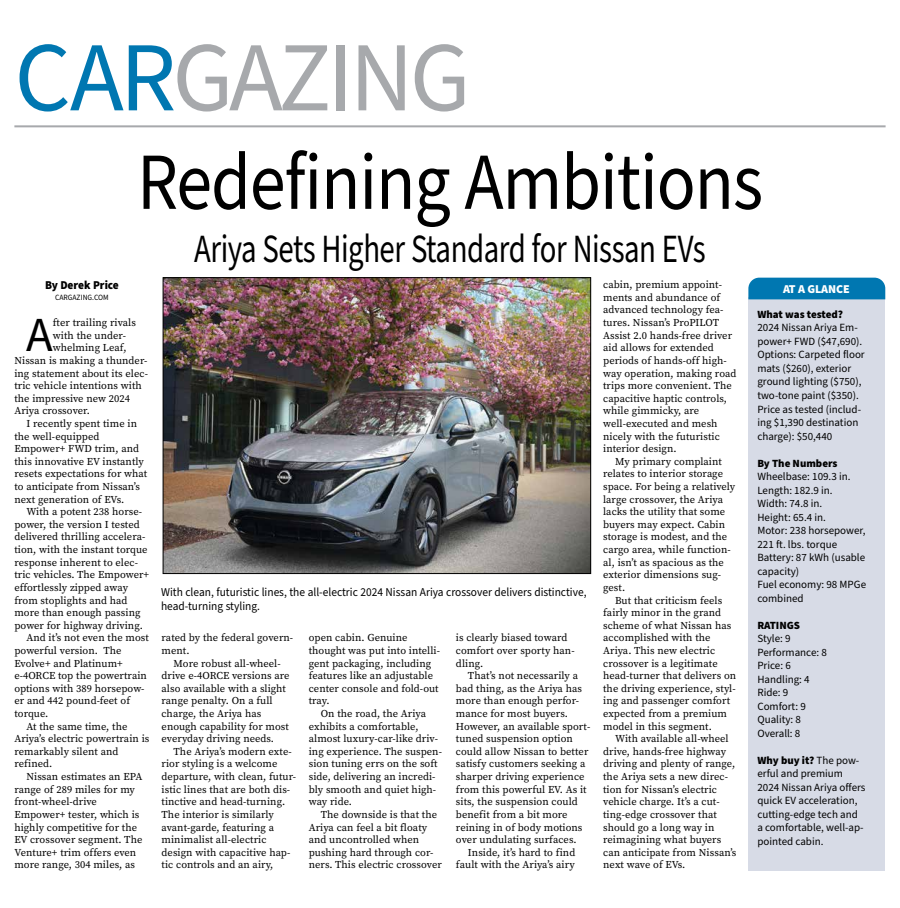
<style>
.page{position:relative;width:900px;height:908px;background:#fff}
.page>*{position:absolute;margin:0;border:0;box-sizing:border-box;transform-origin:0 0}
.t1{font:99px "Source Sans Pro";letter-spacing:-.04em;color:#a7a9ac}
.t2{font:81px "Source Sans Pro";letter-spacing:-.015em;color:#000;scale:.89 1}
.t3{font:48.9px "Source Sans Pro";color:#000}
.t4{font:40px "Source Sans Pro";letter-spacing:-.015em;color:#000;scale:.77 1}
.t5{font:12px/14.4px "Source Sans Pro";color:#000;scale:.95 1}
.t6{font:900 12px "Source Sans Pro";letter-spacing:-.005em;color:#000;scale:.95 1}
.t7{font:900 12px "Source Sans Pro";letter-spacing:-.01em;color:#fff}
.t8{font:11px/13.5px "Source Sans Pro";color:#000}
.t9{font:900 11px "Source Sans Pro";color:#000}
.t10{font:10.5px/12.6px "Source Serif Pro";letter-spacing:.005em;color:#000}
.t11{font:8px "Source Sans Pro";letter-spacing:-.005em;color:#000;scale:.95 1}
.s1{color:#0077b1}
.s2{font-weight:900}
</style>
<div class="page">
<hr style="left:14px;top:125px;width:872px;height:2px;background:#a7a9ac">
<img style="left:165px;top:279px;width:424px;height:293px">
<div style="left:163px;top:277px;width:428px;height:297px;border:1px solid #000"></div>
<div style="left:748px;top:297px;width:137px;height:573px;background:#d7dbe6"></div>
<div style="left:748px;top:277px;width:137px;height:22px;background:#0077b1"></div>
<h1 class="t1" style="left:14px;top:11px;width:458px"><span class="s1">CAR</span>GAZING</h1>
<h2 class="t2" style="left:137px;top:128px;width:705px">Redefining Ambitions</h2>
<h3 class="t4" style="left:194px;top:222px;width:666px">Ariya Sets Higher Standard for Nissan EVs</h3>
<p class="t9" style="left:757px;top:306px;width:87px">What was tested?</p>
<p class="t8" style="left:757px;top:321px;width:109px">2024 Nissan Ariya Em&shy;power+ FWD ($47,690).<br>Options: Carpeted floor mats ($260), exterior ground lighting ($750), two-tone paint ($350).<br>Price as tested (includ&shy;ing $1,390 destination charge): $50,440</p>
<p class="t9" style="left:757px;top:455px;width:82px">By The Numbers</p>
<p class="t8" style="left:757px;top:470px;width:110px">Wheelbase: 109.3 in.<br>Length: 182.9 in.<br>Width: 74.8 in.<br>Height: 65.4 in.<br>Motor: 238 horsepower,<br>221 ft. lbs. torque<br>Battery: 87 kWh (usable capacity)<br>Fuel economy: 98 MPGe combined</p>
<p class="t9" style="left:757px;top:617px;width:44px">RATINGS</p>
<p class="t8" style="left:757px;top:632px;width:71px">Style: 9<br>Performance: 8<br>Price: 6<br>Handling: 4<br>Ride: 9<br>Comfort: 9<br>Quality: 8<br>Overall: 8</p>
<p class="t8" style="left:757px;top:753px;width:110px"><span class="s2">Why buy it?</span> The pow&shy;erful and premium<br>2024 Nissan Ariya offers quick EV acceleration, cutting-edge tech and a comfortable, well-ap&shy;pointed cabin.</p>
<p class="t10" style="left:603px;top:278px;width:135px">cabin, premium appoint&shy;ments and abundance of advanced technology fea&shy;tures. Nissan’s ProPILOT<br>Assist 2.0 hands-free driver aid allows for extended periods of hands-off high&shy;way operation, making road trips more convenient. The capacitive haptic controls, while gimmicky, are well-executed and mesh nicely with the futuristic interior design.</p>
<p class="t10" style="left:603px;top:455px;width:134px;text-indent:12px">My primary complaint relates to interior storage space. For being a relatively large crossover, the Ariya lacks the utility that some buyers may expect. Cabin storage is modest, and the cargo area, while function&shy;al, isn’t as spacious as the exterior dimensions sug&shy;gest.</p>
<p class="t10" style="left:603px;top:593px;width:135px;text-indent:12px">But that criticism feels fairly minor in the grand scheme of what Nissan has accomplished with the<br>Ariya. This new electric crossover is a legitimate head-turner that delivers on the driving experience, styl&shy;ing and passenger comfort expected from a premium model in this segment.</p>
<p class="t10" style="left:603px;top:732px;width:135px;text-indent:12px">With available all-wheel drive, hands-free highway driving and plenty of range, the Ariya sets a new direc&shy;tion for Nissan’s electric vehicle charge. It’s a cut&shy;ting-edge crossover that should go a long way in reimagining what buyers can anticipate from Nissan’s next wave of EVs.</p>
<p class="t6" style="left:45px;top:277px;width:79px">By Derek Price</p>
<p class="t11" style="left:55px;top:292px;width:58px">CARGAZING.COM</p>
<h3 class="t3" style="left:26px;top:302px;width:28px">A</h3>
<p class="t10" style="left:53px;top:316px;width:85px">fter trailing rivals</p>
<p class="t7" style="left:783px;top:280px;width:68px">AT A GLANCE</p>
<p class="t10" style="left:53px;top:329px;width:75px">with the under-</p>
<p class="t10" style="left:53px;top:341px;width:75px">whelming Leaf,</p>
<p class="t10" style="left:14px;top:354px;width:135px">Nissan is making a thunder-</p>
<p class="t10" style="left:14px;top:366px;width:135px">ing statement about its elec-</p>
<p class="t10" style="left:14px;top:379px;width:129px">tric vehicle intentions with</p>
<p class="t10" style="left:14px;top:392px;width:117px">the impressive new 2024</p>
<p class="t10" style="left:14px;top:404px;width:77px">Ariya crossover.</p>
<p class="t10" style="left:26px;top:417px;width:112px">I recently spent time in</p>
<p class="t10" style="left:14px;top:429px;width:87px">the well-equipped</p>
<p class="t10" style="left:14px;top:442px;width:126px">Empower+ FWD trim, and</p>
<p class="t10" style="left:14px;top:455px;width:131px">this innovative EV instantly</p>
<p class="t10" style="left:14px;top:467px;width:134px">resets expectations for what</p>
<p class="t10" style="left:14px;top:480px;width:127px">to anticipate from Nissan’s</p>
<p class="t10" style="left:14px;top:492px;width:111px">next generation of EVs.</p>
<p class="t10" style="left:26px;top:505px;width:117px">With a potent 238 horse-</p>
<p class="t10" style="left:14px;top:518px;width:127px">power, the version I tested</p>
<p class="t10" style="left:14px;top:530px;width:132px">delivered thrilling accelera-</p>
<p class="t10" style="left:14px;top:543px;width:135px">tion, with the instant torque</p>
<p class="t10" style="left:14px;top:555px;width:125px">response inherent to elec-</p>
<p class="t10" style="left:14px;top:568px;width:136px">tric vehicles. The Empower+</p>
<p class="t10" style="left:14px;top:581px;width:115px">effortlessly zipped away</p>
<p class="t10" style="left:14px;top:593px;width:115px">from stoplights and had</p>
<p class="t10" style="left:14px;top:606px;width:128px">more than enough passing</p>
<p class="t10" style="left:14px;top:618px;width:130px">power for highway driving.</p>
<p class="t10" style="left:26px;top:631px;width:124px">And it’s not even the most</p>
<p class="t10" style="left:14px;top:644px;width:109px">powerful version. The</p>
<p class="t10" style="left:14px;top:656px;width:110px">Evolve+ and Platinum+</p>
<p class="t10" style="left:14px;top:669px;width:134px">e-4ORCE top the powertrain</p>
<p class="t10" style="left:14px;top:681px;width:132px">options with 389 horsepow-</p>
<p class="t10" style="left:14px;top:694px;width:117px">er and 442 pound-feet of</p>
<p class="t10" style="left:14px;top:707px;width:35px">torque.</p>
<p class="t10" style="left:26px;top:719px;width:102px">At the same time, the</p>
<p class="t10" style="left:14px;top:732px;width:137px">Ariya’s electric powertrain is</p>
<p class="t10" style="left:14px;top:744px;width:106px">remarkably silent and</p>
<p class="t10" style="left:14px;top:757px;width:39px">refined.</p>
<p class="t10" style="left:26px;top:770px;width:117px">Nissan estimates an EPA</p>
<p class="t10" style="left:14px;top:782px;width:122px">range of 289 miles for my</p>
<p class="t10" style="left:14px;top:795px;width:84px">front-wheel-drive</p>
<p class="t10" style="left:14px;top:807px;width:127px">Empower+ tester, which is</p>
<p class="t10" style="left:14px;top:820px;width:124px">highly competitive for the</p>
<p class="t10" style="left:14px;top:833px;width:130px">EV crossover segment. The</p>
<p class="t10" style="left:14px;top:845px;width:123px">Venture+ trim offers even</p>
<p class="t10" style="left:14px;top:858px;width:122px">more range, 304 miles, as</p>
<p class="t5" style="left:161px;top:585px;width:449px">With clean, futuristic lines, the all-electric 2024 Nissan Ariya crossover delivers distinctive, head-turning styling.</p>
<p class="t10" style="left:162px;top:631px;width:133px">rated by the federal govern&shy;ment.</p>
<p class="t10" style="left:162px;top:656px;width:129px;text-indent:12px">More robust all-wheel&shy;drive e-4ORCE versions are also available with a slight range penalty. On a full charge, the Ariya has enough capability for most everyday driving needs.</p>
<p class="t10" style="left:162px;top:744px;width:136px;text-indent:12px">The Ariya’s modern exte&shy;rior styling is a welcome departure, with clean, futur&shy;istic lines that are both dis&shy;tinctive and head-turning.<br>The interior is similarly avant-garde, featuring a minimalist all-electric design with capacitive hap&shy;tic controls and an airy,</p>
<p class="t10" style="left:309px;top:631px;width:133px">open cabin. Genuine thought was put into intelli&shy;gent packaging, including features like an adjustable center console and fold-out tray.</p>
<p class="t10" style="left:309px;top:707px;width:135px;text-indent:12px">On the road, the Ariya exhibits a comfortable, almost luxury-car-like driv&shy;ing experience. The suspen&shy;sion tuning errs on the soft side, delivering an incredi&shy;bly smooth and quiet high&shy;way ride.</p>
<p class="t10" style="left:309px;top:807px;width:135px;text-indent:12px">The downside is that the<br>Ariya can feel a bit floaty and uncontrolled when pushing hard through cor&shy;ners. This electric crossover</p>
<p class="t10" style="left:456px;top:631px;width:120px">is clearly biased toward comfort over sporty han&shy;dling.</p>
<p class="t10" style="left:456px;top:669px;width:136px;text-indent:12px">That’s not necessarily a bad thing, as the Ariya has more than enough perfor&shy;mance for most buyers.<br>However, an available sport&shy;tuned suspension option could allow Nissan to better satisfy customers seeking a sharper driving experience from this powerful EV. As it sits, the suspension could benefit from a bit more reining in of body motions over undulating surfaces.</p>
<p class="t10" style="left:456px;top:845px;width:121px;text-align:right">Inside, it’s hard to find fault with the Ariya’s airy</p>
</div>
